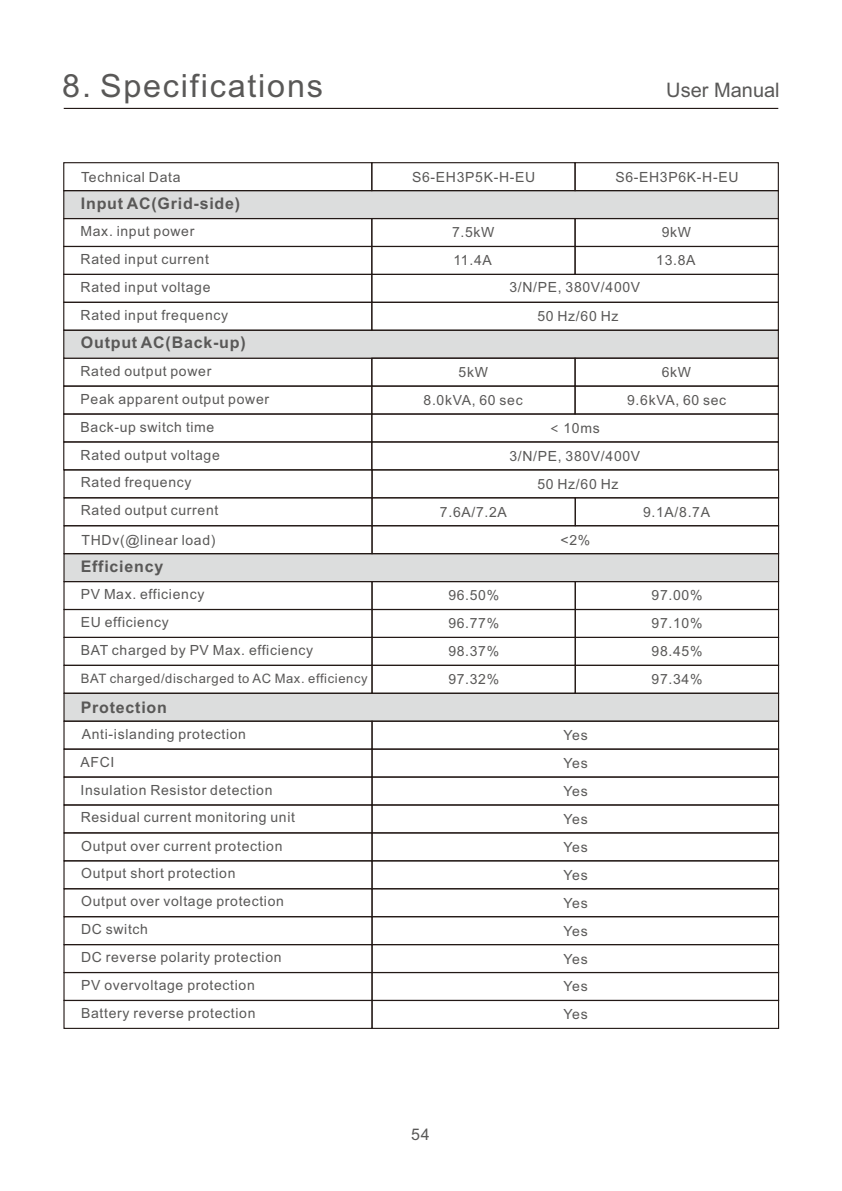
<style>
.page{position:relative;width:842px;height:1191px;background:#fff}
.page>*{position:absolute;margin:0;border:0;box-sizing:border-box;transform-origin:0 0}
.t1{font:32px "Arial";letter-spacing:.055em;color:#595857}
.t2{font:20px "Arial";color:#595857}
.t3{font:700 16px "Arial";letter-spacing:.05em;color:#595857}
.t4{font:16px "Arial";color:#595857}
.t5{font:14px/28px "Arial";letter-spacing:.05em;color:#595857}
.t6{font:13px "Arial";letter-spacing:.05em;color:#595857}
.s1{font-family:"Microsoft Ya Hei"}
</style>
<div class="page">
<div style="left:63px;top:385px;width:309px;height:29px;border:1px solid #231916"></div>
<div style="left:371px;top:385px;width:205px;height:29px;border:1px solid #231916"></div>
<div style="left:574px;top:385px;width:205px;height:29px;border:1px solid #231916"></div>
<div style="left:63px;top:692px;width:717px;height:30px;background:#dcdddd"></div>
<div style="left:63px;top:552px;width:717px;height:31px;background:#dcdddd"></div>
<div style="left:63px;top:525px;width:310px;height:29px;border:1px solid #231916"></div>
<div style="left:63px;top:581px;width:310px;height:29px;border:1px solid #231916"></div>
<div style="left:63px;top:609px;width:310px;height:29px;border:1px solid #231916"></div>
<div style="left:63px;top:665px;width:310px;height:29px;border:1px solid #231916"></div>
<div style="left:63px;top:720px;width:310px;height:29px;border:1px solid #231916"></div>
<div style="left:63px;top:776px;width:310px;height:29px;border:1px solid #231916"></div>
<div style="left:63px;top:748px;width:310px;height:29px;border:1px solid #231916"></div>
<div style="left:63px;top:804px;width:310px;height:29px;border:1px solid #231916"></div>
<div style="left:63px;top:832px;width:310px;height:29px;border:1px solid #231916"></div>
<div style="left:63px;top:860px;width:310px;height:29px;border:1px solid #231916"></div>
<div style="left:63px;top:888px;width:310px;height:29px;border:1px solid #231916"></div>
<div style="left:63px;top:916px;width:310px;height:29px;border:1px solid #231916"></div>
<div style="left:63px;top:944px;width:310px;height:29px;border:1px solid #231916"></div>
<div style="left:63px;top:972px;width:310px;height:29px;border:1px solid #231916"></div>
<div style="left:63px;top:1000px;width:310px;height:29px;border:1px solid #231916"></div>
<div style="left:371px;top:525px;width:408px;height:29px;border:1px solid #231916"></div>
<div style="left:371px;top:720px;width:408px;height:29px;border:1px solid #231916"></div>
<div style="left:371px;top:776px;width:408px;height:29px;border:1px solid #231916"></div>
<div style="left:371px;top:748px;width:408px;height:29px;border:1px solid #231916"></div>
<div style="left:371px;top:804px;width:408px;height:29px;border:1px solid #231916"></div>
<div style="left:371px;top:832px;width:408px;height:29px;border:1px solid #231916"></div>
<div style="left:371px;top:860px;width:408px;height:29px;border:1px solid #231916"></div>
<div style="left:371px;top:888px;width:408px;height:29px;border:1px solid #231916"></div>
<div style="left:371px;top:916px;width:408px;height:29px;border:1px solid #231916"></div>
<div style="left:371px;top:944px;width:408px;height:29px;border:1px solid #231916"></div>
<div style="left:371px;top:972px;width:408px;height:29px;border:1px solid #231916"></div>
<div style="left:371px;top:1000px;width:408px;height:29px;border:1px solid #231916"></div>
<div style="left:63px;top:497px;width:310px;height:29px;border:1px solid #231916"></div>
<div style="left:63px;top:469px;width:310px;height:29px;border:1px solid #231916"></div>
<div style="left:371px;top:469px;width:408px;height:29px;border:1px solid #231916"></div>
<div style="left:63px;top:441px;width:309px;height:29px;border:1px solid #231916"></div>
<div style="left:63px;top:413px;width:309px;height:29px;border:1px solid #231916"></div>
<svg style="left:371px;top:413px;width:408px;height:58px"></svg>
<div style="left:371px;top:497px;width:205px;height:29px;border:1px solid #231916"></div>
<div style="left:575px;top:497px;width:204px;height:29px;border:1px solid #231916"></div>
<div style="left:63px;top:246px;width:309px;height:29px;border:1px solid #231916"></div>
<svg style="left:63px;top:191px;width:716px;height:29px;background:#d5d6d6"></svg>
<div style="left:371px;top:218px;width:205px;height:29px;border:1px solid #231916"></div>
<div style="left:371px;top:246px;width:205px;height:29px;border:1px solid #231916"></div>
<div style="left:574px;top:218px;width:205px;height:29px;border:1px solid #231916"></div>
<div style="left:574px;top:246px;width:205px;height:29px;border:1px solid #231916"></div>
<svg style="left:63px;top:273px;width:716px;height:86px"></svg>
<div style="left:63px;top:162px;width:309px;height:29px;border:1px solid #231916"></div>
<div style="left:371px;top:162px;width:205px;height:29px;border:1px solid #231916"></div>
<div style="left:574px;top:162px;width:205px;height:29px;border:1px solid #231916"></div>
<div style="left:371px;top:581px;width:205px;height:29px;border:1px solid #231916"></div>
<div style="left:371px;top:609px;width:205px;height:29px;border:1px solid #231916"></div>
<div style="left:371px;top:637px;width:205px;height:29px;border:1px solid #231916"></div>
<div style="left:371px;top:665px;width:205px;height:29px;border:1px solid #231916"></div>
<div style="left:575px;top:581px;width:204px;height:29px;border:1px solid #231916"></div>
<div style="left:575px;top:609px;width:204px;height:29px;border:1px solid #231916"></div>
<div style="left:575px;top:637px;width:204px;height:29px;border:1px solid #231916"></div>
<div style="left:575px;top:665px;width:204px;height:29px;border:1px solid #231916"></div>
<hr style="left:64px;top:108px;width:714px;height:1px;background:#231916">
<h1 class="t1" style="left:62px;top:74px;width:262px">8. Specifications</h1>
<h2 class="t2" style="left:666px;top:82px;width:115px">User Manual</h2>
<p class="t5" style="left:81px;top:164px;width:101px">Technical Data</p>
<p class="t5" style="left:412px;top:164px;width:125px">S6-EH3P5K-H-EU</p>
<p class="t5" style="left:615px;top:164px;width:125px">S6-EH3P6K-H-EU</p>
<p class="t3" style="left:81px;top:197px;width:161px">Input AC(Grid-side)</p>
<p class="t5" style="left:81px;top:218px;width:115px">Max. input power</p>
<p class="t5" style="left:452px;top:220px;width:44px">7.5kW</p>
<p class="t5" style="left:662px;top:220px;width:31px">9kW</p>
<p class="t5" style="left:81px;top:246px;width:130px">Rated input current</p>
<p class="t5" style="left:453px;top:248px;width:40px">11.4A</p>
<p class="t5" style="left:656px;top:248px;width:41px">13.8A</p>
<p class="t5" style="left:81px;top:274px;width:131px">Rated input voltage</p>
<p class="t5" style="left:509px;top:274px;width:132px;line-height:28.8px;text-align:center">3/N/PE, 380V/400V<br>50 Hz/60 Hz</p>
<p class="t5" style="left:81px;top:302px;width:149px">Rated input frequency</p>
<p class="t3" style="left:81px;top:337px;width:166px">Output AC(Back-up)</p>
<p class="t5" style="left:81px;top:358px;width:132px">Rated output power</p>
<p class="t5" style="left:458px;top:359px;width:31px">5kW</p>
<p class="t5" style="left:662px;top:359px;width:31px">6kW</p>
<p class="t5" style="left:81px;top:386px;width:190px">Peak apparent output power</p>
<p class="t5" style="left:424px;top:387px;width:101px">8.0kVA, 60 sec</p>
<p class="t5" style="left:627px;top:387px;width:101px">9.6kVA, 60 sec</p>
<p class="t5" style="left:81px;top:414px;width:135px">Back-up switch time</p>
<p class="t5" style="left:81px;top:442px;width:141px">Rated output voltage</p>
<p class="t5" style="left:549px;top:415px;width:52px"><span class="s1">&lt;</span> 10ms</p>
<p class="t5" style="left:509px;top:443px;width:132px">3/N/PE, 380V/400V</p>
<p class="t5" style="left:81px;top:470px;width:112px">Rated frequency</p>
<p class="t5" style="left:537px;top:471px;width:82px">50 Hz/60 Hz</p>
<p class="t5" style="left:81px;top:497px;width:139px">Rated output current</p>
<p class="t5" style="left:440px;top:499px;width:68px">7.6A/7.2A</p>
<p class="t5" style="left:643px;top:499px;width:68px">9.1A/8.7A</p>
<p class="t5" style="left:82px;top:527px;width:136px">THDv(@linear load)</p>
<p class="t5" style="left:560px;top:527px;width:31px">&lt;2%</p>
<p class="t3" style="left:81px;top:560px;width:84px">Efficiency</p>
<p class="t5" style="left:81px;top:581px;width:125px">PV Max. efficiency</p>
<p class="t5" style="left:448px;top:583px;width:52px">96.50%</p>
<p class="t5" style="left:81px;top:609px;width:90px">EU efficiency</p>
<p class="t5" style="left:448px;top:611px;width:52px">96.77%</p>
<p class="t5" style="left:81px;top:637px;width:234px">BAT charged by PV Max. efficiency</p>
<p class="t5" style="left:448px;top:638px;width:52px">98.37%</p>
<p class="t6" style="left:81px;top:673px;width:289px">BAT charged/discharged to AC Max. efficiency</p>
<p class="t5" style="left:448px;top:666px;width:52px">97.32%</p>
<p class="t3" style="left:81px;top:701px;width:88px">Protection</p>
<p class="t5" style="left:82px;top:721px;width:166px">Anti-islanding protection</p>
<p class="t5" style="left:563px;top:722px;width:26px">Yes</p>
<p class="t5" style="left:80px;top:749px;width:35px">AFCI</p>
<p class="t5" style="left:563px;top:750px;width:26px">Yes</p>
<p class="t5" style="left:80px;top:777px;width:193px">Insulation Resistor detection</p>
<p class="t5" style="left:563px;top:778px;width:26px">Yes</p>
<p class="t5" style="left:81px;top:805px;width:216px">Residual current monitoring unit<br>Output over current protection<br>Output short protection<br>Output over voltage protection<br>DC switch<br>DC reverse polarity protection<br>PV overvoltage protection<br>Battery reverse protection</p>
<p class="t5" style="left:563px;top:806px;width:26px">Yes</p>
<p class="t5" style="left:563px;top:834px;width:26px">Yes</p>
<p class="t5" style="left:563px;top:862px;width:26px">Yes<br>Yes</p>
<p class="t5" style="left:563px;top:918px;width:26px">Yes</p>
<p class="t5" style="left:563px;top:946px;width:26px;text-align:justify">Yes Yes Yes</p>
<p class="t4" style="left:411px;top:1128px;width:20px">54</p>
<p class="t5" style="left:652px;top:583px;width:52px">97.00%</p>
<p class="t5" style="left:652px;top:611px;width:52px">97.10%</p>
<p class="t5" style="left:652px;top:638px;width:52px">98.45%</p>
<p class="t5" style="left:652px;top:666px;width:52px">97.34%</p>
</div>
